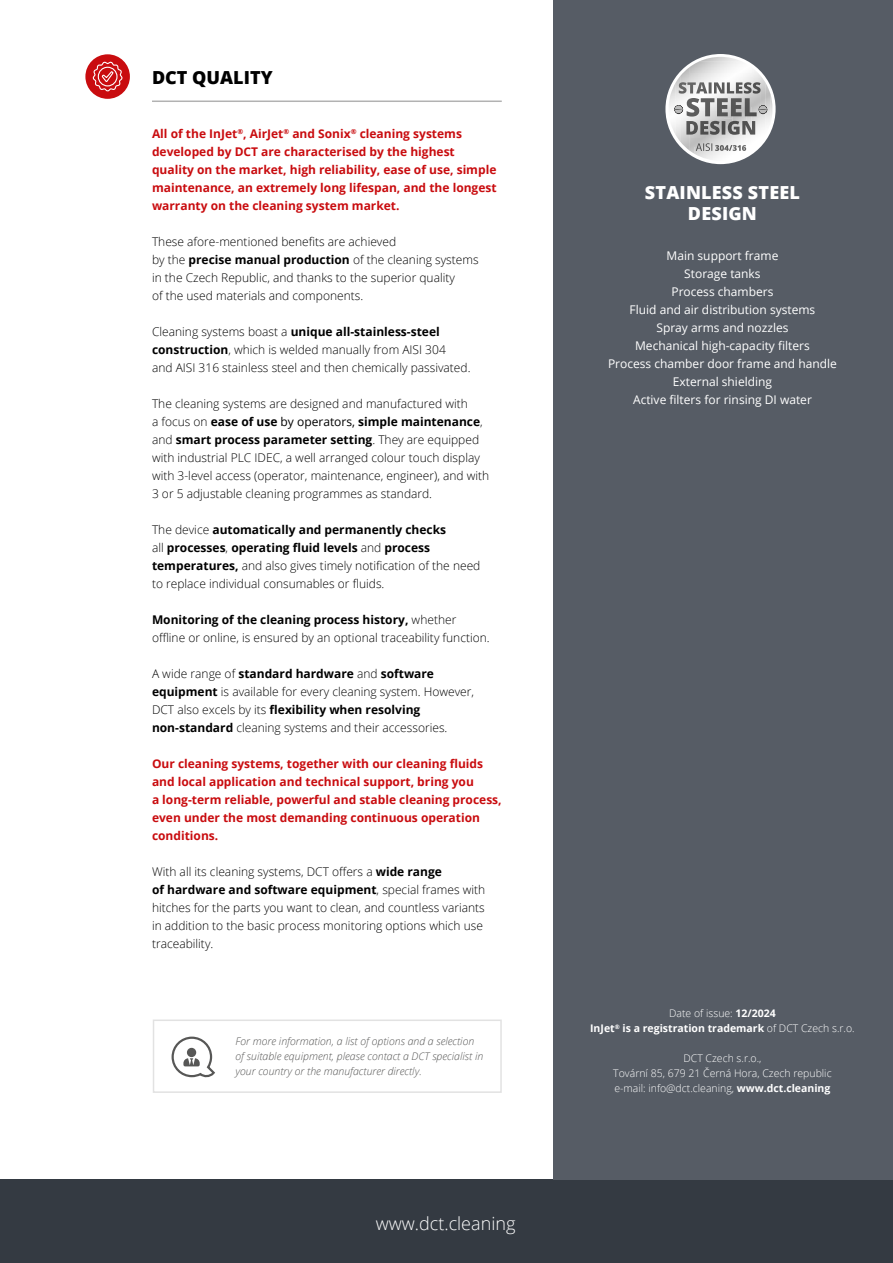
<style>
.page{position:relative;width:893px;height:1263px;background:#fff}
.page>*{position:absolute;margin:0;border:0;box-sizing:border-box;transform-origin:0 0}
.t1{font:800 18px/21.6px "Open Sans";letter-spacing:.01em;color:#fff;text-align:center}
.t2{font:300 18px "Open Sans";color:#fff}
.t3{font:800 18px "Open Sans";color:#000}
.t4{font:300 12px/18px "Open Sans";color:#000}
.t5{font:700 12px/18px "Open Sans";color:#c90c0f}
.t6{font:12px/18px "Open Sans";color:#fff;text-align:center}
.t7{font:italic 300 10.5px/15px "Open Sans";color:#575756}
.t8{font:300 10.5px/15px "Open Sans";color:#fff;text-align:center}
.t9{font:700 10.5px/15px "Open Sans";color:#fff;text-align:center}
.s1{font-weight:700}
.s2{font-weight:400}
.s3{font-weight:300}
</style>
<div class="page">
<div style="left:0;top:1180px;width:893px;height:83px;background:#343a42"></div>
<hr style="left:152px;top:101px;width:350px;height:1px;background:#b2b2b2">
<div style="left:85px;top:54px;width:45px;height:45px;background:#c90c0f;border-radius:50%"></div>
<svg style="left:92px;top:60px;width:32px;height:33px"></svg>
<div style="left:554px;top:0;width:339px;height:1180px;background:#565c65"></div>
<div style="left:153px;top:1019px;width:349px;height:74px;border:2px solid #e2e2e2"></div>
<svg style="left:171px;top:1036px;width:44px;height:42px"></svg>
<svg style="left:665px;top:54px;width:111px;height:110px"></svg>
<img style="left:694px;top:147px;width:53px;height:14px">
<img style="left:690px;top:94px;width:5px;height:60px">
<img style="left:746px;top:117px;width:5px;height:37px">
<img style="left:680px;top:67px;width:10px;height:84px">
<img style="left:751px;top:67px;width:10px;height:84px">
<img style="left:704px;top:135px;width:43px;height:12px">
<img style="left:675px;top:76px;width:5px;height:66px">
<svg style="left:694px;top:135px;width:10px;height:4px"></svg>
<img style="left:761px;top:76px;width:5px;height:66px">
<img style="left:671px;top:83px;width:5px;height:52px">
<img style="left:765px;top:83px;width:5px;height:52px">
<img style="left:732px;top:117px;width:15px;height:4px">
<img style="left:668px;top:93px;width:3px;height:31px">
<img style="left:694px;top:118px;width:38px;height:3px">
<img style="left:770px;top:93px;width:3px;height:31px">
<img style="left:694px;top:94px;width:57px;height:4px">
<img style="left:689px;top:61px;width:63px;height:21px">
<img style="left:699px;top:57px;width:43px;height:5px">
<img style="left:692px;top:117px;width:32px;height:3px">
<img style="left:687px;top:98px;width:70px;height:19px">
<img style="left:686px;top:121px;width:69px;height:14px">
<svg style="left:673px;top:105px;width:10px;height:9px"></svg>
<svg style="left:758px;top:105px;width:10px;height:9px"></svg>
<img style="left:691px;top:139px;width:17px;height:8px">
<img style="left:696px;top:143px;width:16px;height:8px">
<img style="left:715px;top:141px;width:31px;height:4px">
<img style="left:715px;top:145px;width:31px;height:6px">
<img style="left:679px;top:82px;width:81px;height:12px">
<h1 class="t3" style="left:152px;top:71px;width:122px">DCT QUALITY</h1>
<p class="t5" style="left:152px;top:126px;width:346px">All of the InJet<sup>®</sup>, AirJet<sup>®</sup> and Sonix<sup>®</sup> cleaning systems developed by DCT are characterised by the highest quality on the market, high reliability, ease of use, simple maintenance, an extremely long lifespan, and the longest warranty on the cleaning system market.</p>
<p class="t4" style="left:152px;top:232px;width:328px">These afore-mentioned benefits are achieved<br>by the <span class="s1">precise manual production</span> of the cleaning systems in the Czech Republic, and thanks to the superior quality<br>of the used materials and components.</p>
<p class="t4" style="left:152px;top:324px;width:320px">Cleaning systems boast a <span class="s1">unique all-stainless-steel construction</span>, which is welded manually from AISI 304<br>and AISI 316 stainless steel and then chemically passivated.</p>
<p class="t4" style="left:152px;top:396px;width:339px">The cleaning systems are designed and manufactured with<br>a focus on <span class="s1">ease of use</span> <span class="s2">by operators,</span> <span class="s1">simple maintenance</span>, and <span class="s1">smart process parameter setting</span>. They are equipped with industrial PLC IDEC, a well arranged colour touch display with 3-level access (operator, maintenance, engineer), and with 3 or 5 adjustable cleaning programmes as standard.</p>
<p class="t4" style="left:152px;top:522px;width:330px">The device <span class="s1">automatically and permanently checks<br></span>all <span class="s1">processes</span>, <span class="s1">operating fluid levels</span> and <span class="s1">process temperatures,</span> and also gives timely notification of the need to replace individual consumables or fluids.</p>
<p class="t4" style="left:152px;top:612px;width:339px"><span class="s1">Monitoring of the cleaning process history,</span> whether offline or online, is ensured by an optional traceability function.</p>
<p class="t4" style="left:152px;top:666px;width:324px">A wide range of <span class="s1">standard hardware</span> and <span class="s1">software equipment</span> is available for every cleaning system. However, DCT also excels by its <span class="s1">flexibility when resolving non-standard</span> cleaning systems and their accessories.</p>
<p class="t5" style="left:152px;top:756px;width:351px">Our cleaning systems, together with our cleaning fluids and local application and technical support, bring you<br>a long-term reliable, powerful and stable cleaning process, even under the most demanding continuous operation conditions.</p>
<p class="t4" style="left:152px;top:862px;width:335px">With all its cleaning systems, DCT offers a <span class="s1">wide range<br>of hardware and software equipment</span>, special frames with hitches for the parts you want to clean, and countless variants in addition to the basic process monitoring options which use traceability.</p>
<p class="t7" style="left:235px;top:1034px;width:249px">For more information, a list of options and a selection of suitable equipment, please contact a DCT specialist in your country or the manufacturer directly.</p>
<h1 class="t2" style="left:377px;top:1212px;width:141px">www.dct.cleaning</h1>
<h1 class="t1" style="left:645px;top:183px;width:156px">STAINLESS STEEL<br>DESIGN</h1>
<p class="t6" style="left:608px;top:248px;width:230px">Main support frame<br>Storage tanks<br>Process chambers<br>Fluid and air distribution systems<br>Spray arms and nozzles<br>Mechanical high-capacity filters<br>Process chamber door frame and handle<br>External shielding<br>Active filters for rinsing DI water</p>
<p class="t9" style="left:590px;top:1007px;width:266px"><span class="s3">Date of issue:</span> 12/2024<br>InJet<sup>®</sup> is a registration trademark <span class="s3">of DCT Czech s.r.o.</span></p>
<p class="t8" style="left:613px;top:1052px;width:220px">DCT Czech s.r.o.,<br>Tovární 85, 679 21 Černá Hora, Czech republic e-mail: info@dct.cleaning, <span class="s1">www.dct.cleaning</span></p>
</div>
